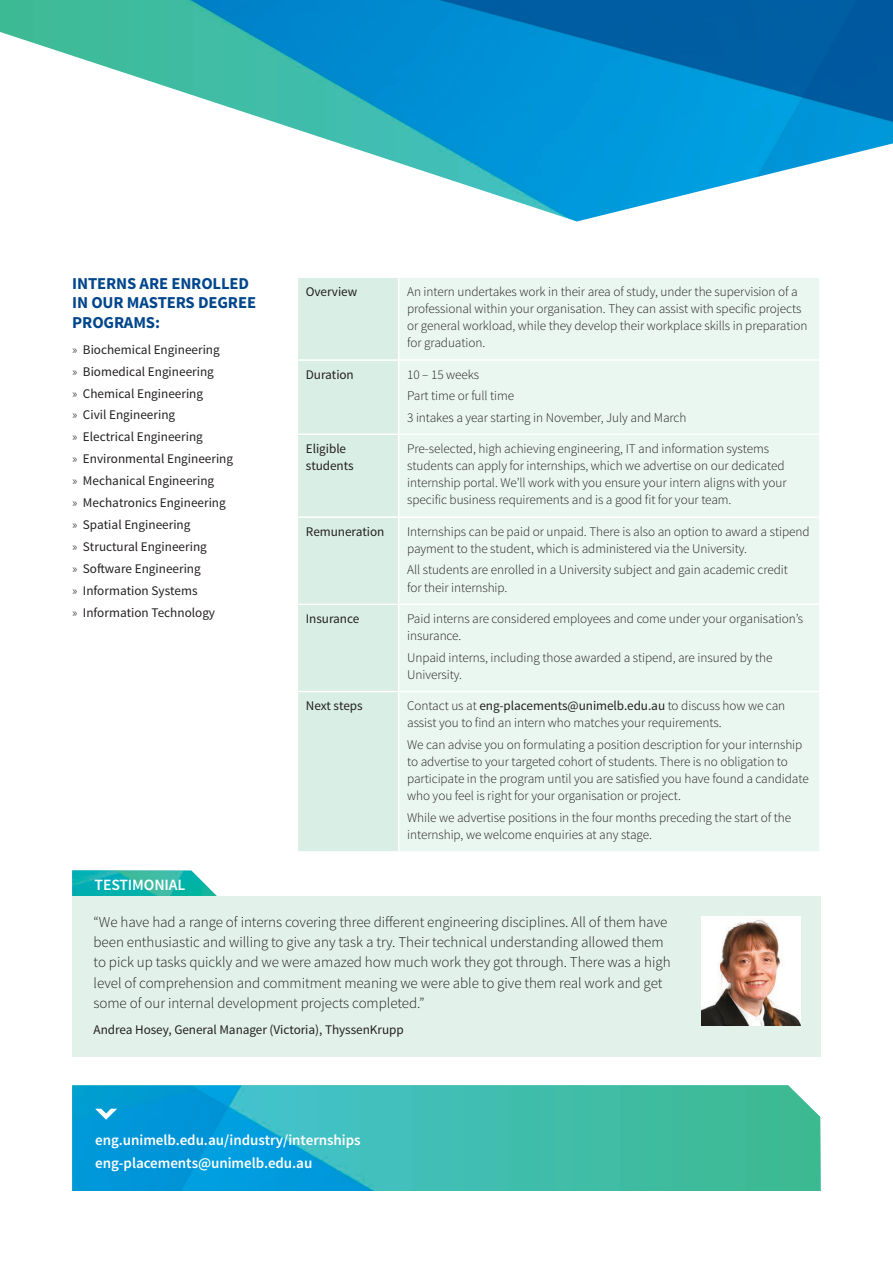
<style>
.page{position:relative;width:893px;height:1263px;background:#fff}
.page>*{position:absolute;margin:0;border:0;box-sizing:border-box;transform-origin:0 0}
.t1{font:700 16.65px/19.5px "Source Sans Pro";letter-spacing:-.01em;color:#00468c}
.t2{font:600 15.75px "Source Sans Pro";letter-spacing:-.01em;color:#fff}
.t3{font:300 15px/20.2px "Source Sans Pro";letter-spacing:-.005em;color:#231f20}
.t4{font:600 15px/22.4px "Source Sans Pro";letter-spacing:-.005em;color:#fff}
.t5{font:300 13.2px/17.2px "Source Sans Pro";letter-spacing:-.005em;color:#231f20}
.t6{font:13.2px/21.9px "Source Sans Pro";color:#231f20}
.s1{font-weight:300}
.s2{font-weight:400}
</style>
<div class="page">
<img style="left:72px;top:870px;width:145px;height:26px">
<div style="left:72px;top:896px;width:749px;height:161px;background:#e2f2ea"></div>
<img style="left:0;top:0;width:893px;height:32px">
<svg style="left:0;top:32px;width:893px;height:190px"></svg>
<img style="left:702px;top:916px;width:98px;height:109px">
<img style="left:72px;top:1085px;width:749px;height:106px">
<svg style="left:95px;top:1109px;width:22px;height:11px"></svg>
<div style="left:298px;top:278px;width:100px;height:573px;background:#d9eee5"></div>
<div style="left:399px;top:278px;width:420px;height:573px;background:#eaf6f0"></div>
<hr style="left:297px;top:359px;width:102px;height:2px;background:#fff">
<hr style="left:399px;top:359px;width:422px;height:2px;background:#fff">
<hr style="left:297px;top:433px;width:102px;height:2px;background:#fff">
<hr style="left:399px;top:433px;width:422px;height:2px;background:#fff">
<hr style="left:297px;top:516px;width:102px;height:2px;background:#fff">
<hr style="left:399px;top:516px;width:422px;height:2px;background:#fff">
<hr style="left:297px;top:604px;width:102px;height:1px;background:#fff">
<hr style="left:399px;top:604px;width:422px;height:1px;background:#fff">
<hr style="left:297px;top:691px;width:102px;height:1px;background:#fff">
<hr style="left:399px;top:691px;width:422px;height:1px;background:#fff">
<p class="t1" style="left:72px;top:274px;width:185px">INTERNS ARE ENROLLED<br>IN OUR MASTERS DEGREE<br>PROGRAMS:</p>
<p class="t6" style="left:72px;top:339px;width:162px"><span class="s1">»</span> Biochemical Engineering<br><span class="s1">»</span> Biomedical Engineering<br><span class="s1">»</span> Chemical Engineering<br><span class="s1">»</span> Civil Engineering<br><span class="s1">»</span> Electrical Engineering<br><span class="s1">»</span> Environmental Engineering <span class="s1">»</span> Mechanical Engineering<br><span class="s1">»</span> Mechatronics Engineering <span class="s1">»</span> Spatial Engineering<br><span class="s1">»</span> Structural Engineering<br><span class="s1">»</span> Software Engineering<br><span class="s1">»</span> Information Systems<br><span class="s1">»</span> Information Technology</p>
<p class="t6" style="left:306px;top:280px;width:53px">Overview</p>
<p class="t5" style="left:407px;top:283px;width:402px">An intern undertakes work in their area of study, under the supervision of a professional within your organisation. They can assist with specific projects or general workload, while they develop their workplace skills in preparation for graduation.</p>
<p class="t6" style="left:306px;top:363px;width:50px">Duration</p>
<p class="t5" style="left:407px;top:363px;width:281px;line-height:21.5px">10 – 15 weeks<br>Part time or full time<br>3 intakes a year starting in November, July and March</p>
<p class="t6" style="left:306px;top:440px;width:49px;line-height:17.2px">Eligible students</p>
<p class="t5" style="left:407px;top:440px;width:381px">Pre-selected, high achieving engineering, IT and information systems students can apply for internships, which we advertise on our dedicated internship portal. We’ll work with you ensure your intern aligns with your specific business requirements and is a good fit for your team.</p>
<p class="t6" style="left:306px;top:520px;width:80px">Remuneration</p>
<p class="t5" style="left:407px;top:523px;width:404px">I nternships can be paid or unpaid. There is also an option to award a stipend payment to the student, which is administered via the University.</p>
<p class="t5" style="left:407px;top:561px;width:382px">All students are enrolled in a University subject and gain academic credit for their internship.</p>
<p class="t6" style="left:306px;top:608px;width:55px">Insurance</p>
<p class="t5" style="left:407px;top:610px;width:398px">Paid interns are considered employees and come under your organisation’s insurance.</p>
<p class="t5" style="left:407px;top:649px;width:367px">Unpaid interns, including those awarded a stipend, are insured by the<br>University.</p>
<p class="t6" style="left:306px;top:695px;width:58px">Next steps</p>
<p class="t5" style="left:407px;top:697px;width:380px">Contact us at <span class="s2">eng-placements@unimelb.edu.au</span> to discuss how we can assist you to find an intern who matches your requirements.</p>
<p class="t5" style="left:407px;top:736px;width:403px">We can advise you on formulating a position description for your internship to advertise to your targeted cohort of students. There is no obligation to participate in the program until you are satisfied you have found a candidate who you feel is right for your organisation or project.</p>
<p class="t5" style="left:407px;top:809px;width:386px">While we advertise positions in the four months preceding the start of the internship, we welcome enquiries at any stage.</p>
<p class="t2" style="left:95px;top:874px;width:92px">testi monial</p>
<p class="t3" style="left:94px;top:912px;width:579px">“We have had a range of interns covering three different engineering disciplines. All of them have been enthusiastic and willing to give any task a try. Their technical understanding allowed them to pick up tasks quickly and we were amazed how much work they got through. There was a high level of comprehension and commitment meaning we were able to give them real work and get some of our internal development projects completed.”</p>
<p class="t6" style="left:94px;top:1018px;width:312px">Andrea Hosey, General Manager (Victoria), ThyssenKrupp</p>
<p class="t4" style="left:95px;top:1129px;width:267px">eng.unimelb.edu.au/industry/internships eng-placements@unimelb.edu.au</p>
</div>
